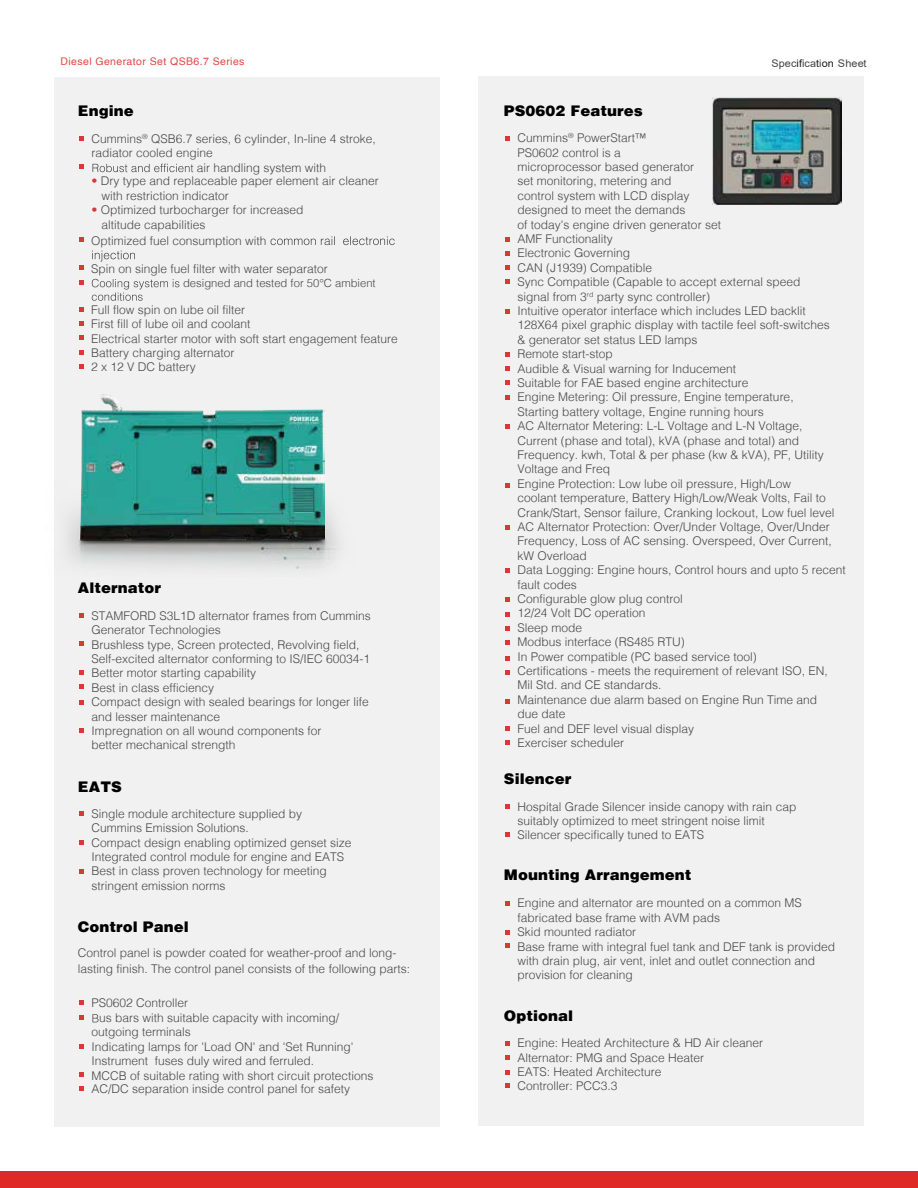
<style>
.page{position:relative;width:918px;height:1188px;background:#fff}
.page>*{position:absolute;margin:0;border:0;box-sizing:border-box;transform-origin:0 0}
.t1{font:900 15px "Helvetica";color:#000}
.t2{font:300 12px/14.4px "Helvetica";color:#474748}
.t3{font:300 11.25px "Helvetica";color:#474748}
.t4{font:10.5px "Helvetica";letter-spacing:.04em;color:#e14645}
.t5{font:10.5px "Arial";letter-spacing:.005em;color:#424343;scale:1.04 1}
.s1{color:#1a1c1c}
.s2{color:#db3738}
</style>
<div class="page">
<div style="left:0;top:1172px;width:918px;height:16px;background:#df2927"></div>
<div style="left:478px;top:76px;width:386px;height:1050px;background:#f2f1f2"></div>
<img style="left:712px;top:98px;width:130px;height:106px">
<div style="left:54px;top:78px;width:386px;height:1049px;background:#f2f1f2"></div>
<svg style="left:92px;top:164px;width:101px;height:8px"></svg>
<svg style="left:270px;top:236px;width:125px;height:9px"></svg>
<svg style="left:92px;top:251px;width:43px;height:11px"></svg>
<svg style="left:92px;top:279px;width:87px;height:22px"></svg>
<svg style="left:79px;top:136px;width:5px;height:5px"></svg>
<svg style="left:79px;top:164px;width:5px;height:5px"></svg>
<svg style="left:79px;top:307px;width:5px;height:5px"></svg>
<svg style="left:79px;top:321px;width:5px;height:5px"></svg>
<svg style="left:79px;top:335px;width:5px;height:5px"></svg>
<svg style="left:79px;top:350px;width:5px;height:5px"></svg>
<svg style="left:79px;top:237px;width:5px;height:5px"></svg>
<svg style="left:79px;top:280px;width:5px;height:5px"></svg>
<svg style="left:79px;top:613px;width:5px;height:5px"></svg>
<svg style="left:79px;top:641px;width:5px;height:5px"></svg>
<svg style="left:79px;top:700px;width:5px;height:5px"></svg>
<svg style="left:79px;top:728px;width:5px;height:5px"></svg>
<svg style="left:79px;top:670px;width:5px;height:5px"></svg>
<svg style="left:79px;top:684px;width:5px;height:5px"></svg>
<svg style="left:79px;top:811px;width:5px;height:5px"></svg>
<svg style="left:79px;top:840px;width:5px;height:5px"></svg>
<svg style="left:79px;top:869px;width:5px;height:5px"></svg>
<svg style="left:92px;top:1014px;width:7px;height:8px"></svg>
<svg style="left:79px;top:1001px;width:5px;height:4px"></svg>
<svg style="left:79px;top:1015px;width:5px;height:5px"></svg>
<svg style="left:79px;top:1044px;width:5px;height:5px"></svg>
<svg style="left:79px;top:1072px;width:5px;height:5px"></svg>
<svg style="left:79px;top:1086px;width:5px;height:5px"></svg>
<svg style="left:505px;top:136px;width:5px;height:5px"></svg>
<svg style="left:505px;top:237px;width:5px;height:5px"></svg>
<svg style="left:505px;top:352px;width:5px;height:5px"></svg>
<svg style="left:505px;top:366px;width:5px;height:5px"></svg>
<svg style="left:505px;top:380px;width:5px;height:5px"></svg>
<svg style="left:505px;top:395px;width:5px;height:5px"></svg>
<svg style="left:505px;top:424px;width:5px;height:5px"></svg>
<svg style="left:505px;top:483px;width:5px;height:5px"></svg>
<svg style="left:505px;top:525px;width:5px;height:5px"></svg>
<svg style="left:505px;top:568px;width:5px;height:5px"></svg>
<svg style="left:505px;top:597px;width:5px;height:5px"></svg>
<svg style="left:505px;top:612px;width:5px;height:5px"></svg>
<svg style="left:505px;top:626px;width:5px;height:5px"></svg>
<svg style="left:505px;top:640px;width:5px;height:5px"></svg>
<svg style="left:505px;top:656px;width:5px;height:5px"></svg>
<svg style="left:505px;top:670px;width:5px;height:5px"></svg>
<svg style="left:505px;top:699px;width:5px;height:5px"></svg>
<svg style="left:505px;top:726px;width:5px;height:5px"></svg>
<svg style="left:505px;top:740px;width:5px;height:5px"></svg>
<svg style="left:505px;top:251px;width:5px;height:5px"></svg>
<svg style="left:505px;top:265px;width:5px;height:5px"></svg>
<svg style="left:505px;top:279px;width:5px;height:5px"></svg>
<svg style="left:505px;top:309px;width:5px;height:5px"></svg>
<svg style="left:505px;top:804px;width:5px;height:5px"></svg>
<svg style="left:505px;top:832px;width:5px;height:5px"></svg>
<svg style="left:505px;top:1041px;width:5px;height:5px"></svg>
<svg style="left:505px;top:1055px;width:5px;height:5px"></svg>
<svg style="left:505px;top:1070px;width:5px;height:5px"></svg>
<svg style="left:505px;top:1083px;width:5px;height:5px"></svg>
<svg style="left:505px;top:901px;width:5px;height:5px"></svg>
<svg style="left:505px;top:930px;width:5px;height:5px"></svg>
<svg style="left:505px;top:943px;width:5px;height:5px"></svg>
<img style="left:67px;top:364px;width:273px;height:207px">
<img style="left:80px;top:394px;width:245px;height:147px">
<svg style="left:79px;top:265px;width:5px;height:5px"></svg>
<p class="t4" style="left:60px;top:54px;width:186px">Diesel Generator Set QSB6.7 Series</p>
<p class="t5" style="left:772px;top:56px;width:93px">Spec<span class="s1">if</span>ica<span class="s1">t</span>i<span class="s1">on</span> Sheet</p>
<p class="t1" style="left:78px;top:102px;width:57px">Engine</p>
<p class="t2" style="left:92px;top:132px;width:286px;line-height:13.5px">Cummins<sup>®</sup> QSB6.7 series, 6 cylinder, In-line 4 stroke, radiator cooled engine</p>
<p class="t2" style="left:197px;top:160px;width:131px">air handling system with</p>
<p class="t2" style="left:102px;top:174px;width:279px;text-indent:-10px"><span class="s2">•</span> Dry type and replaceable paper element air cleaner with restriction indicator</p>
<p class="t2" style="left:102px;top:203px;width:204px;text-indent:-10px"><span class="s2">•</span> Optimized turbocharger for increased altitude capabilities</p>
<p class="t2" style="left:91px;top:233px;width:177px">Optimized fuel consumption with</p>
<p class="t2" style="left:91px;top:261px;width:238px">Spin on single fuel filter with water separator</p>
<p class="t3" style="left:183px;top:276px;width:194px">designed and tested for 50°C ambient</p>
<p class="t2" style="left:91px;top:302px;width:308px">Full flow spin on lube oil filter<br>First fill of lube oil and coolant<br>Electrical starter motor with soft start engagement feature</p>
<p class="t2" style="left:91px;top:345px;width:145px">Battery charging alternator<br>2 x 12 V DC battery</p>
<p class="t1" style="left:78px;top:579px;width:85px">Alternator</p>
<p class="t2" style="left:92px;top:608px;width:281px">STAMFORD S3L1D alternator frames from Cummins Generator Technologies<br>Brushless type, Screen protected, Revolving field, Self-excited alternator conforming to IS/IEC 60034-1<br>Better motor starting capability<br>Best in class efficiency<br>Compact design with sealed bearings for longer life and lesser maintenance<br>Impregnation on all wound components for<br>better mechanical strength</p>
<p class="t1" style="left:78px;top:777px;width:46px">EATS</p>
<p class="t2" style="left:92px;top:806px;width:262px">Single module architecture supplied by Cummins Emission Solutions.<br>Compact design enabling optimized genset size Integrated control module for engine and EATS Best in class proven technology for meeting stringent emission norms</p>
<p class="t1" style="left:78px;top:918px;width:112px">Control Panel</p>
<p class="t2" style="left:78px;top:945px;width:334px;line-height:15.3px">Control panel is powder coated for weather-proof and long&shy;lasting finish. The control panel consists of the following parts:</p>
<p class="t2" style="left:99px;top:995px;width:242px;line-height:15.3px;text-indent:-8px">PS0602 Controller<br>us bars with suitable capacity with incoming/</p>
<p class="t2" style="left:92px;top:1024px;width:264px;line-height:15.3px">outgoing terminals<br>Indicating lamps for 'Load ON' and 'Set Running'</p>
<p class="t2" style="left:92px;top:1053px;width:284px;line-height:15.3px">Instrument fuses duly wired and ferruled.<br>MCCB of suitable rating with short circuit protections</p>
<p class="t2" style="left:92px;top:1082px;width:260px">AC/DC separation inside control panel for safety</p>
<p class="t1" style="left:504px;top:102px;width:141px">PS0602 Features</p>
<p class="t2" style="left:518px;top:131px;width:330px">Cummins<sup>®</sup> PowerStart™<br>PS0602 control is a<br>microprocessor based generator<br>set monitoring, metering and<br>control system with LCD display<br>designed to meet the demands<br>of today's engine driven generator set<br>AMF Functionality<br>Electronic Governing<br>CAN (J1939) Compatible<br>Sync Compatible (Capable to accept external speed<br>signal from 3<sup>rd</sup> party sync controller)<br>Intuitive operator interface which includes LED backlit 128X64 pixel graphic display with tactile feel soft-switches<br>&amp; generator set status LED lamps<br>Remote start-stop<br>Audible &amp; Visual warning for Inducement<br>Suitable for FAE based engine architecture<br>Engine Metering: Oil pressure, Engine temperature,<br>Starting battery voltage, Engine running hours<br>AC Alternator Metering: L-L Voltage and L-N Voltage,<br>Current (phase and total), kVA (phase and total) and Frequency. kwh, Total &amp; per phase (kw &amp; kVA), PF, Utility Voltage and Freq<br>Engine Protection: Low lube oil pressure, High/Low<br>coolant temperature, Battery High/Low/Weak Volts, Fail to Crank/Start, Sensor failure, Cranking lockout, Low fuel level AC Alternator Protection: Over/Under Voltage, Over/Under Frequency, Loss of AC sensing. Overspeed, Over Current, kW Overload<br>Data Logging: Engine hours, Control hours and upto 5 recent fault codes<br>Configurable glow plug control<br>12/24 Volt DC operation<br>Sleep mode<br>Modbus interface (RS485 RTU)<br>In Power compatible (PC based service tool)<br>Certifications - meets the requirement of relevant ISO, EN, Mil Std. and CE standards.<br>Maintenance due alarm based on Engine Run Time and<br>due date<br>Fuel and DEF level visual display<br>Exerciser scheduler</p>
<p class="t1" style="left:504px;top:770px;width:69px">Silencer</p>
<p class="t2" style="left:518px;top:799px;width:280px">Hospital Grade Silencer inside canopy with rain cap suitably optimized to meet stringent noise limit<br>Silencer specifically tuned to EATS</p>
<p class="t1" style="left:504px;top:865px;width:189px">Mounting Arrangement</p>
<p class="t2" style="left:518px;top:896px;width:319px">Engine and alternator are mounted on a common MS fabricated base frame with AVM pads<br>Skid mounted radiator<br>Base frame with integral fuel tank and DEF tank is provided with drain plug, air vent, inlet and outlet connection and provision for cleaning</p>
<p class="t1" style="left:504px;top:1007px;width:71px">Optional</p>
<p class="t2" style="left:518px;top:1036px;width:247px">Engine: Heated Architecture &amp; HD Air cleaner<br>Alternator: PMG and Space Heater<br>EATS: Heated Architecture<br>Controller: PCC3.3</p>
</div>
